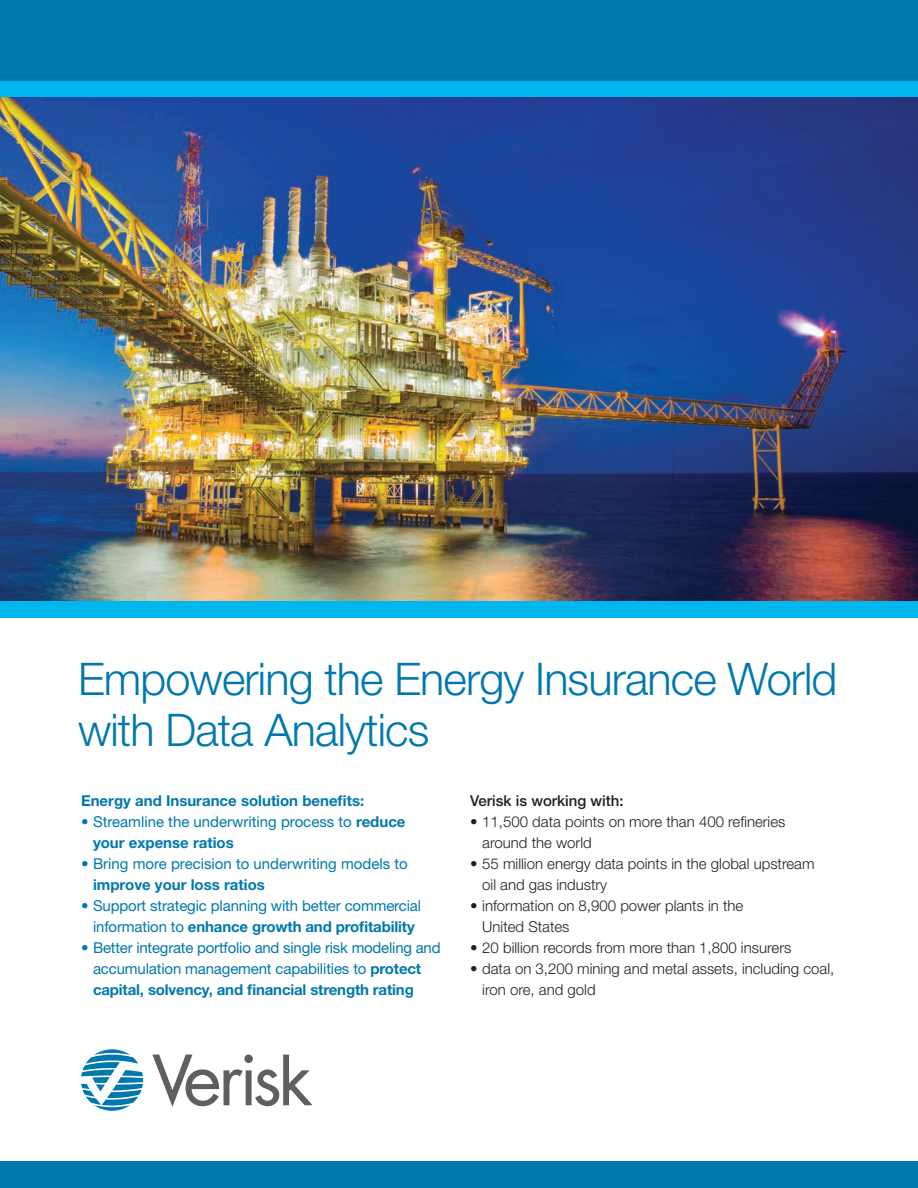
<style>
.page{position:relative;width:918px;height:1188px;background:#fff}
.page>*{position:absolute;margin:0;border:0;box-sizing:border-box;transform-origin:0 0}
.Headline{font:300 45px/51px "Helvetica Neue";letter-spacing:-.02em;color:#0078ae}
.t1{font:15px/21px "Helvetica Neue";letter-spacing:-.01em;color:#0078ae}
.t2{font:300 15px/21px "Helvetica Neue";color:#231f20}
.t3{font:700 15px "Helvetica Neue";color:#0078ae}
.t4{font:500 15px "Helvetica Neue";color:#231f20}
.s1{font-weight:700}
</style>
<div class="page">
<img style="left:0;top:97px;width:918px;height:504px">
<div style="left:0;top:71px;width:918px;height:26px;background:#00b6ef"></div>
<div style="left:0;top:601px;width:918px;height:16px;background:#00b6ef"></div>
<div style="left:0;top:0;width:918px;height:81px;background:#0078ae"></div>
<div style="left:0;top:1161px;width:918px;height:27px;background:#0078ae"></div>
<svg style="left:81px;top:1049px;width:62px;height:62px"></svg>
<svg style="left:152px;top:1055px;width:161px;height:52px"></svg>
<p class="Headline" style="left:78px;top:652px;width:761px">Empowering the Energy Insurance World with Data Analytics</p>
<p class="t3" style="left:81px;top:792px;width:285px">Energy and Insurance solution benefits:</p>
<p class="t1" style="left:93px;top:811px;width:314px;text-indent:-12px">• Streamline the underwriting process to <span class="s1">reduce your expense ratios</span></p>
<p class="t1" style="left:93px;top:853px;width:316px;text-indent:-12px">• Bring more precision to underwriting models to <span class="s1">improve your loss ratios</span></p>
<p class="t1" style="left:81px;top:895px;width:342px;text-align:center">• Support strategic planning with better commercial information to <span class="s1">enhance growth and profitability</span></p>
<p class="t1" style="left:93px;top:937px;width:349px;text-indent:-12px">• Better integrate portfolio and single risk modeling and accumulation management capabilities to <span class="s1">protect capital, solvency, and financial strength rating</span></p>
<p class="t4" style="left:470px;top:792px;width:155px">Verisk is working with:</p>
<p class="t2" style="left:482px;top:811px;width:305px;text-indent:-12px">• 11,500 data points on more than 400 refineries around the world</p>
<p class="t2" style="left:482px;top:853px;width:334px;text-indent:-12px">• 55 million energy data points in the global upstream oil and gas industry</p>
<p class="t2" style="left:482px;top:895px;width:263px;text-indent:-12px">• information on 8,900 power plants in the<br>United States</p>
<p class="t2" style="left:470px;top:937px;width:323px">• 20 billion records from more than 1,800 insurers</p>
<p class="t2" style="left:482px;top:958px;width:354px;text-indent:-12px">• data on 3,200 mining and metal assets, including coal, iron ore, and gold</p>
</div>
